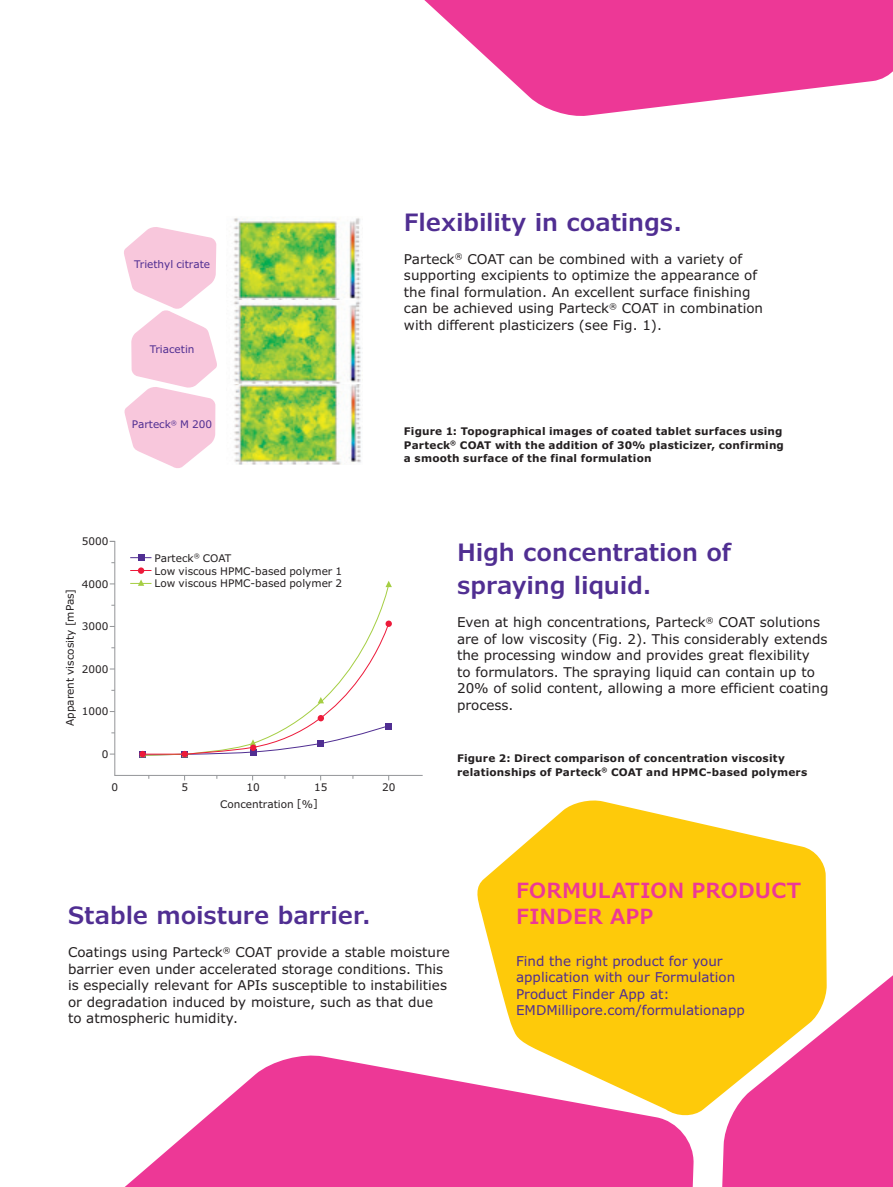
<style>
.page{position:relative;width:893px;height:1187px;background:#fff}
.page>*{position:absolute;margin:0;border:0;box-sizing:border-box;transform-origin:0 0}
.t1{font:600 24px/33px "Verdana Pro";letter-spacing:-.005em;color:#502e92}
.t2{font:600 21px/25.5px "Verdana Pro";color:#ed3896}
.t3{font:13.5px/16.5px "Verdana Pro";color:#231f20}
.t4{font:13.5px/16.5px "Verdana Pro";color:#502e92}
.t5{font:700 10.5px/13.5px "Verdana Pro";letter-spacing:.015em;color:#231f20}
.t6{font:10.5px/12.8px "Verdana Pro";color:#231f20}
.t7{font:10.5px "Verdana Pro";color:#502e92}
</style>
<div class="page">
<svg style="left:124px;top:227px;width:93px;height:241px"></svg>
<img style="left:233px;top:218px;width:128px;height:166px">
<img style="left:234px;top:384px;width:127px;height:80px">
<svg style="left:424px;top:0;width:469px;height:116px;fill:#ed3896"></svg>
<svg style="left:126px;top:1055px;width:568px;height:131px;fill:#ed3896"></svg>
<svg style="left:722px;top:975px;width:171px;height:211px;background:#ee4a9f"></svg>
<svg style="left:475px;top:800px;width:352px;height:316px;fill:#feca0a"></svg>
<svg style="left:109px;top:540px;width:7px;height:235px"></svg>
<hr style="left:114px;top:775px;width:309px;height:1px;background:#939598">
<div style="left:138px;top:554px;width:6px;height:7px;background:#502e92"></div>
<svg style="left:130px;top:557px;width:21px;height:1px"></svg>
<svg style="left:130px;top:567px;width:21px;height:6px"></svg>
<svg style="left:130px;top:579px;width:21px;height:6px"></svg>
<div style="left:385px;top:723px;width:7px;height:6px;background:#502e92"></div>
<svg style="left:385px;top:581px;width:7px;height:6px"></svg>
<svg style="left:385px;top:620px;width:7px;height:7px"></svg>
<svg style="left:139px;top:622px;width:250px;height:135px"></svg>
<p class="t7" style="left:134px;top:257px;width:78px">Triethyl citrate</p>
<p class="t7" style="left:150px;top:342px;width:46px">Triacetin</p>
<p class="t7" style="left:132px;top:417px;width:82px">Parteck<sup>®</sup> M 200</p>
<h1 class="t1" style="left:404px;top:206px;width:280px">Flexibility in coatings.</h1>
<p class="t3" style="left:404px;top:251px;width:361px">Parteck<sup>®</sup> COAT can be combined with a variety of supporting excipients to optimize the appearance of the final formulation. An excellent surface finishing can be achieved using Parteck<sup>®</sup> COAT in combination with different plasticizers (see Fig. 1).</p>
<p class="t5" style="left:404px;top:424px;width:381px">Figure 1: Topographical images of coated tablet surfaces using<br>Parteck<sup>®</sup> COAT with the addition of 30% plasticizer, confirming a smooth surface of the final formulation</p>
<p class="t6" style="left:82px;top:535px;width:28px">5000</p>
<p class="t6" style="left:155px;top:551px;width:189px">Parteck<sup>®</sup> COAT<br>Low viscous HPMC-based polymer 1</p>
<p class="t6" style="left:82px;top:577px;width:28px">4000</p>
<p class="t6" style="left:155px;top:577px;width:189px">Low viscous HPMC-based polymer 2</p>
<p class="t6" style="left:82px;top:620px;width:28px">3000</p>
<p class="t6" style="left:82px;top:662px;width:28px">2000</p>
<p class="t6" style="left:82px;top:705px;width:28px">1000</p>
<p class="t6" style="left:102px;top:747px;width:8px">0</p>
<p class="t6" style="left:64px;top:726px;width:139px;rotate:-90deg">Apparent viscosity [mPas]</p>
<p class="t6" style="left:111px;top:781px;width:8px">0</p>
<p class="t6" style="left:181px;top:781px;width:8px">5</p>
<p class="t6" style="left:246px;top:781px;width:15px">10</p>
<p class="t6" style="left:314px;top:781px;width:15px">15</p>
<p class="t6" style="left:382px;top:781px;width:15px">20</p>
<p class="t6" style="left:220px;top:797px;width:99px">Concentration [%]</p>
<h1 class="t1" style="left:457px;top:536px;width:276px">High concentration of spraying liquid.</h1>
<p class="t3" style="left:457px;top:614px;width:373px">Even at high concentrations, Parteck<sup>®</sup> COAT solutions are of low viscosity (Fig. 2). This considerably extends the processing window and provides great flexibility<br>to formulators. The spraying liquid can contain up to 20% of solid content, allowing a more efficient coating process.</p>
<p class="t5" style="left:457px;top:751px;width:352px">Figure 2: Direct comparison of concentration viscosity relationships of Parteck<sup>®</sup> COAT and HPMC-based polymers</p>
<h1 class="t1" style="left:68px;top:899px;width:304px">Stable moisture barrier.</h1>
<p class="t3" style="left:68px;top:944px;width:383px">Coatings using Parteck<sup>®</sup> COAT provide a stable moisture barrier even under accelerated storage conditions. This is especially relevant for APIs susceptible to instabilities or degradation induced by moisture, such as that due to atmospheric humidity.</p>
<h2 class="t2" style="left:516px;top:878px;width:286px">FORMULATION PRODUCT<br>FINDER APP</h2>
<p class="t4" style="left:516px;top:952px;width:230px">Find the right product for your application with our Formulation<br>Product Finder App at:<br>EMDMillipore.com/formulationapp</p>
</div>
